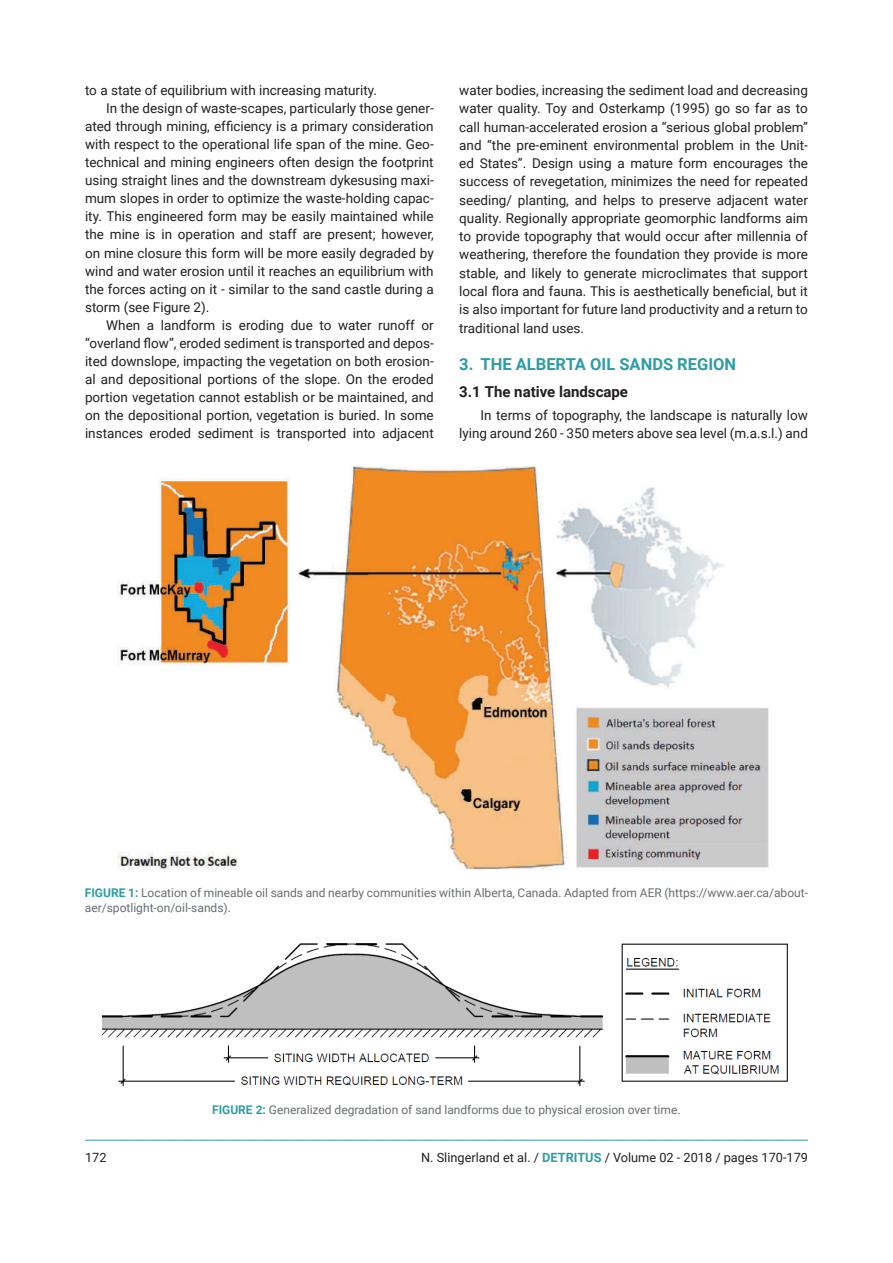
<style>
.page{position:relative;width:893px;height:1263px;background:#fff}
.page>*{position:absolute;margin:0;border:0;box-sizing:border-box;transform-origin:0 0}
.t1{font:700 16.5px "Roboto";color:#2d9da3}
.t2{font:700 15px "Roboto";color:#231f20}
.t3{font:13.5px/18.3px "Roboto";color:#231f20;text-align:justify}
.t4{font:12.75px "Roboto";color:#231f20}
.t5{font:12px/14.4px "Roboto";color:#676d70}
.s1{font-weight:700;color:#2d9da3}
</style>
<div class="page">
<hr style="left:85px;top:1140px;width:723px;height:1px;background:#2d9da3">
<img style="left:118px;top:467px;width:651px;height:404px">
<img style="left:102px;top:943px;width:686px;height:143px">
<p class="t3" style="left:85px;top:81px;width:293px">to a state of equilibrium with increasing maturity.</p>
<p class="t3" style="left:106px;top:99px;width:329px">In the design of waste-scapes, particularly those gener-</p>
<p class="t3" style="left:85px;top:117px;width:350px">ated through mining, efficiency is a primary consideration</p>
<p class="t3" style="left:85px;top:135px;width:350px">with respect to the operational life span of the mine. Geo-</p>
<p class="t3" style="left:85px;top:153px;width:350px">technical and mining engineers often design the footprint</p>
<p class="t3" style="left:85px;top:171px;width:350px">using straight lines and the downstream dykesusing maxi-</p>
<p class="t3" style="left:85px;top:189px;width:350px">mum slopes in order to optimize the waste-holding capac-</p>
<p class="t3" style="left:85px;top:207px;width:350px">ity. This engineered form may be easily maintained while</p>
<p class="t3" style="left:85px;top:225px;width:350px">the mine is in operation and staff are present; however,</p>
<p class="t3" style="left:85px;top:243px;width:350px">on mine closure this form will be more easily degraded by</p>
<p class="t3" style="left:85px;top:261px;width:350px">wind and water erosion until it reaches an equilibrium with</p>
<p class="t3" style="left:85px;top:279px;width:350px">the forces acting on it - similar to the sand castle during a</p>
<p class="t3" style="left:85px;top:297px;width:126px">storm (see Figure 2).</p>
<p class="t3" style="left:106px;top:315px;width:329px">When a landform is eroding due to water runoff or</p>
<p class="t3" style="left:85px;top:333px;width:350px">“overland flow”, eroded sediment is transported and depos-</p>
<p class="t3" style="left:85px;top:351px;width:350px">ited downslope, impacting the vegetation on both erosion-</p>
<p class="t3" style="left:85px;top:369px;width:350px">al and depositional portions of the slope. On the eroded</p>
<p class="t3" style="left:85px;top:387px;width:350px">portion vegetation cannot establish or be maintained, and</p>
<p class="t3" style="left:85px;top:405px;width:350px">on the depositional portion, vegetation is buried. In some</p>
<p class="t3" style="left:85px;top:423px;width:350px">instances eroded sediment is transported into adjacent</p>
<p class="t3" style="left:459px;top:81px;width:350px">water bodies, increasing the sediment load and decreasing water quality. Toy and Osterkamp (1995) go so far as to call human-accelerated erosion a “serious global problem” and “the pre-eminent environmental problem in the Unit&shy;ed States”. Design using a mature form encourages the success of revegetation, minimizes the need for repeated seeding/ planting, and helps to preserve adjacent water quality. Regionally appropriate geomorphic landforms aim to provide topography that would occur after millennia of weathering, therefore the foundation they provide is more stable, and likely to generate microclimates that support local flora and fauna. This is aesthetically beneficial, but it is also important for future land productivity and a return to traditional land uses.</p>
<p class="t1" style="left:459px;top:353px;width:278px">3. THE ALBERTA OIL SANDS REGION</p>
<p class="t2" style="left:459px;top:381px;width:170px">3.1 The native landscape</p>
<p class="t3" style="left:459px;top:405px;width:350px;text-align:right">In terms of topography, the landscape is naturally low lying around 260 - 350 meters above sea level (m.a.s.l.) and</p>
<p class="t5" style="left:85px;top:885px;width:725px"><span class="s1">FIGURE 1:</span> Location of mineable oil sands and nearby communities within Alberta, Canada. Adapted from AER (https://www.aer.ca/about&shy;aer/spotlight-on/oil-sands).</p>
<p class="t5" style="left:212px;top:1102px;width:470px"><span class="s1">FIGURE 2:</span> Generalized degradation of sand landforms due to physical erosion over time.</p>
<p class="t4" style="left:85px;top:1148px;width:23px">172</p>
<p class="t4" style="left:421px;top:1148px;width:388px">N. Slingerland et al. / <span class="s1">DETRITUS</span> / Volume 02 - 2018 / pages 170-179</p>
</div>
